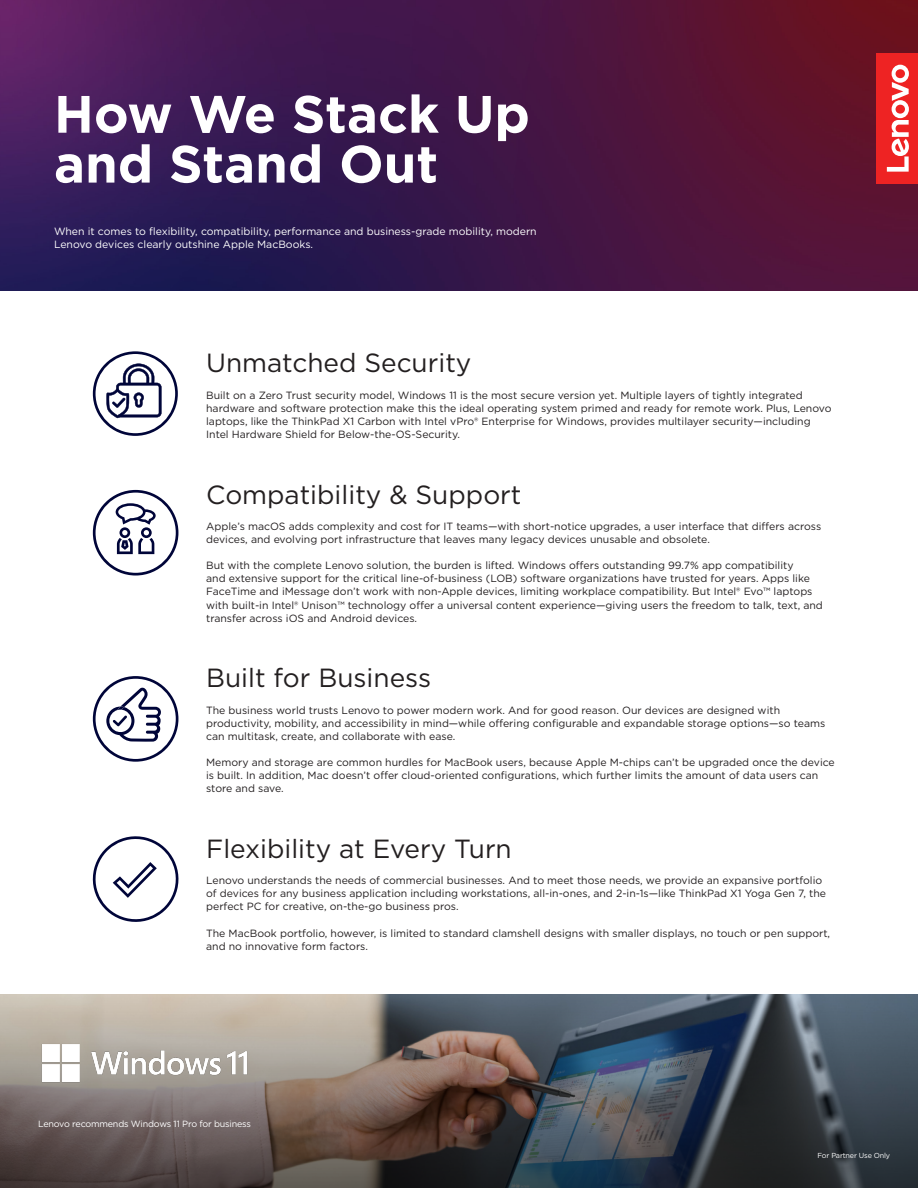
<style>
.page{position:relative;width:918px;height:1188px;background:#fff}
.page>*{position:absolute;margin:0;border:0;box-sizing:border-box;transform-origin:0 0}
.t1{font:700 52.5px "Gotham";color:#fff}
.t2{font:26.25px "Gotham";color:#231f20}
.t3{font:10.5px/13.2px "Gotham";color:#231f20}
.t4{font:10.5px/13.2px "Gotham";color:#fff}
.t5{font:9px "Gotham";letter-spacing:-.02em;color:#fff}
.t6{font:7.2px "Gotham";letter-spacing:-.02em;color:#fff}
</style>
<div class="page">
<img style="left:0;top:994px;width:918px;height:194px">
<img style="left:0;top:0;width:918px;height:291px">
<div style="left:877px;top:53px;width:41px;height:131px;background:#ee2323"></div>
<svg style="left:887px;top:65px;width:22px;height:107px"></svg>
<svg style="left:93px;top:351px;width:85px;height:85px"></svg>
<svg style="left:93px;top:490px;width:85px;height:86px"></svg>
<svg style="left:93px;top:676px;width:85px;height:86px"></svg>
<svg style="left:92px;top:836px;width:87px;height:86px"></svg>
<img style="left:5px;top:1013px;width:280px;height:100px">
<p class="t1" style="left:54px;top:79px;width:477px">How We Stack Up</p>
<p class="t1" style="left:54px;top:129px;width:386px">and Stand Out</p>
<p class="t4" style="left:54px;top:224px;width:484px">When it comes to flexibility, compatibility, performance and business-grade mobility, modern<br>Lenovo devices clearly outshine Apple MacBooks.</p>
<p class="t2" style="left:206px;top:346px;width:267px">Unmatched Security</p>
<p class="t3" style="left:206px;top:388px;width:627px">Built on a Zero Trust security model, Windows 11 is the most secure version yet. Multiple layers of tightly integrated hardware and software protection make this the ideal operating system primed and ready for remote work. Plus, Lenovo laptops, like the ThinkPad X1 Carbon with Intel vPro® Enterprise for Windows, provides multilayer security—including Intel Hardware Shield for Below-the-OS-Security.</p>
<p class="t2" style="left:206px;top:478px;width:317px">Compatibility &amp; Support</p>
<p class="t3" style="left:206px;top:519px;width:617px">Apple’s macOS adds complexity and cost for IT teams—with short-notice upgrades, a user interface that differs across devices, and evolving port infrastructure that leaves many legacy devices unusable and obsolete.</p>
<p class="t3" style="left:206px;top:559px;width:618px">But with the complete Lenovo solution, the burden is lifted. Windows offers outstanding 99.7% app compatibility<br>and extensive support for the critical line-of-business (LOB) software organizations have trusted for years. Apps like FaceTime and iMessage don’t work with non-Apple devices, limiting workplace compatibility. But Intel® Evo™ laptops with built-in Intel® Unison™ technology offer a universal content experience—giving users the freedom to talk, text, and transfer across iOS and Android devices.</p>
<p class="t2" style="left:206px;top:661px;width:226px">Built for Business</p>
<p class="t3" style="left:206px;top:703px;width:621px">The business world trusts Lenovo to power modern work. And for good reason. Our devices are designed with productivity, mobility, and accessibility in mind—while offering configurable and expandable storage options—so teams can multitask, create, and collaborate with ease.</p>
<p class="t3" style="left:206px;top:756px;width:630px">Memory and storage are common hurdles for MacBook users, because Apple M-chips can’t be upgraded once the device is built. In addition, Mac doesn’t offer cloud-oriented configurations, which further limits the amount of data users can store and save.</p>
<p class="t2" style="left:206px;top:832px;width:307px">Flexibility at Every Turn</p>
<p class="t3" style="left:206px;top:874px;width:621px">Lenovo understands the needs of commercial businesses. And to meet those needs, we provide an expansive portfolio of devices for any business application including workstations, all-in-ones, and 2-in-1s—like ThinkPad X1 Yoga Gen 7, the perfect PC for creative, on-the-go business pros.</p>
<p class="t3" style="left:206px;top:926px;width:626px">The MacBook portfolio, however, is limited to standard clamshell designs with smaller displays, no touch or pen support, and no innovative form factors.</p>
<p class="t5" style="left:38px;top:1118px;width:214px">Lenovo recommends Windows 11 Pro for business</p>
<p class="t6" style="left:817px;top:1151px;width:74px">For Partner Use Only</p>
</div>
